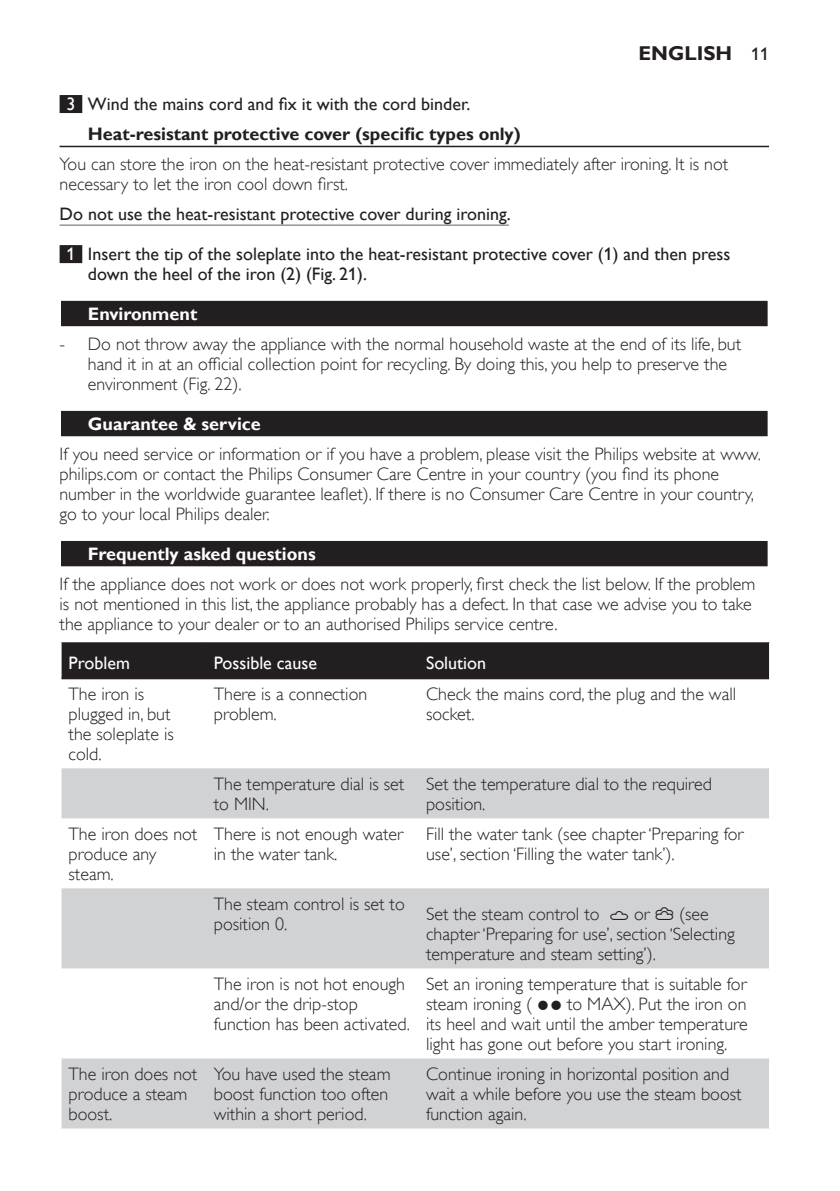
<style>
.page{position:relative;width:840px;height:1191px;background:#fff}
.page>*{position:absolute;margin:0;border:0;box-sizing:border-box;transform-origin:0 0}
.t1{font:700 20px "Gill Sans Alt One WGL";color:#231f20}
.t2{font:18px/20px "Gill Sans Alt One WGL Light";color:#231f20}
.t3{font:18px/20px "Gill Sans Alt One WGL";color:#231f20}
.t4{font:700 18px/30px "Gill Sans Alt One WGL";color:#231f20}
.t5{font:700 18px "Gill Sans Alt One WGL";color:#fff}
.t6{font:18px "Gill Sans Alt One WGL";color:#fff}
.s1{font-weight:400;font-size:18px}
.s2{font-weight:400;color:#fff}
.s3{font-weight:400}
.s4{color:#fff}
.s5{font-family:"Philipslll Font"}
.s6{font-family:"Philipsfonta Plain"}
</style>
<div class="page">
<div style="left:60px;top:95px;width:22px;height:18px;background:#231f20"></div>
<hr style="left:60px;top:146px;width:708px;height:1px;background:#231f20">
<hr style="left:60px;top:224px;width:448px;height:2px;background:#939598">
<div style="left:60px;top:245px;width:22px;height:18px;background:#231f20"></div>
<div style="left:60px;top:300px;width:708px;height:28px;background:#d0cfcf"></div>
<div style="left:61px;top:301px;width:706px;height:25px;background:#231f20"></div>
<div style="left:60px;top:410px;width:708px;height:28px;background:#c5c4c4"></div>
<div style="left:61px;top:411px;width:706px;height:25px;background:#231f20"></div>
<div style="left:60px;top:540px;width:708px;height:28px;background:#b9b7b8"></div>
<div style="left:61px;top:541px;width:706px;height:25px;background:#231f20"></div>
<div style="left:62px;top:642px;width:706px;height:35px;background:#231f20"></div>
<svg style="left:62px;top:768px;width:706px;height:360px;fill:#d1d2d4"></svg>
<hr style="left:62px;top:677px;width:144px;height:2px;background:#231f20">
<hr style="left:206px;top:677px;width:212px;height:2px;background:#231f20">
<hr style="left:418px;top:677px;width:350px;height:2px;background:#231f20">
<p class="t1" style="left:638px;top:40px;width:132px">English <span class="s1">11</span></p>
<p class="t4" style="left:88px;top:89px;width:434px;text-indent:-22px"><span class="s2">3</span> <span class="s3">Wind the mains cord and fix it with the cord binder.<br></span>Heat-resistant protective cover (specific types only)</p>
<p class="t2" style="left:60px;top:154px;width:669px">You can store the iron on the heat-resistant protective cover immediately after ironing. It is not necessary to let the iron cool down first.</p>
<p class="t3" style="left:60px;top:204px;width:452px">Do not use the heat-resistant protective cover during ironing.</p>
<p class="t3" style="left:88px;top:244px;width:643px;text-indent:-22px"><span class="s4">1</span> Insert the tip of the soleplate into the heat-resistant protective cover (1) and then press down the heel of the iron (2) (Fig. 21).</p>
<p class="t5" style="left:88px;top:302px;width:111px">Environment</p>
<p class="t2" style="left:88px;top:334px;width:654px;text-indent:-28px">- Do not throw away the appliance with the normal household waste at the end of its life, but hand it in at an official collection point for recycling. By doing this, you help to preserve the environment (Fig. 22).</p>
<p class="t5" style="left:88px;top:412px;width:174px">Guarantee &amp; service</p>
<p class="t2" style="left:60px;top:444px;width:702px">If you need service or information or if you have a problem, please visit the Philips website at www. philips.com or contact the Philips Consumer Care Centre in your country (you find its phone number in the worldwide guarantee leaflet). If there is no Consumer Care Centre in your country, go to your local Philips dealer.</p>
<p class="t5" style="left:88px;top:542px;width:229px">Frequently asked questions</p>
<p class="t2" style="left:60px;top:574px;width:697px">If the appliance does not work or does not work properly, first check the list below. If the problem is not mentioned in this list, the appliance probably has a defect. In that case we advise you to take the appliance to your dealer or to an authorised Philips service centre.</p>
<p class="t6" style="left:69px;top:651px;width:63px">Problem</p>
<p class="t6" style="left:214px;top:651px;width:105px">Possible cause</p>
<p class="t6" style="left:426px;top:651px;width:61px">Solution</p>
<p class="t2" style="left:69px;top:684px;width:107px">The iron is plugged in, but the soleplate is cold.</p>
<p class="t2" style="left:214px;top:684px;width:155px">There is a connection problem.</p>
<p class="t2" style="left:426px;top:684px;width:311px">Check the mains cord, the plug and the wall socket.</p>
<p class="t2" style="left:214px;top:774px;width:192px">The temperature dial is set to MIN.</p>
<p class="t2" style="left:426px;top:774px;width:287px">Set the temperature dial to the required position.</p>
<p class="t2" style="left:69px;top:824px;width:130px">The iron does not produce any steam.</p>
<p class="t2" style="left:214px;top:824px;width:191px">There is not enough water in the water tank.</p>
<p class="t2" style="left:426px;top:824px;width:319px">Fill the water tank (see chapter ‘Preparing for use’, section ‘Filling the water tank’).</p>
<p class="t2" style="left:214px;top:894px;width:192px">The steam control is set to position 0.</p>
<p class="t2" style="left:426px;top:904px;width:310px">Set the steam control to <span class="s5">l</span> or <span class="s5">;</span> (see chapter ‘Preparing for use’, section ‘Selecting temperature and steam setting’).</p>
<p class="t2" style="left:214px;top:974px;width:197px">The iron is not hot enough and/or the drip-stop function has been activated.</p>
<p class="t2" style="left:426px;top:974px;width:323px;text-align:justify">Set an ironing temperature that is suitable for steam ironing ( <span class="s6">2</span> to MAX). Put the iron on its heel and wait until the amber temperature light has gone out before you start ironing.</p>
<p class="t2" style="left:69px;top:1064px;width:130px">The iron does not produce a steam boost.</p>
<p class="t2" style="left:214px;top:1064px;width:178px">You have used the steam boost function too often within a short period.</p>
<p class="t2" style="left:426px;top:1064px;width:317px">Continue ironing in horizontal position and wait a while before you use the steam boost function again.</p>
</div>
